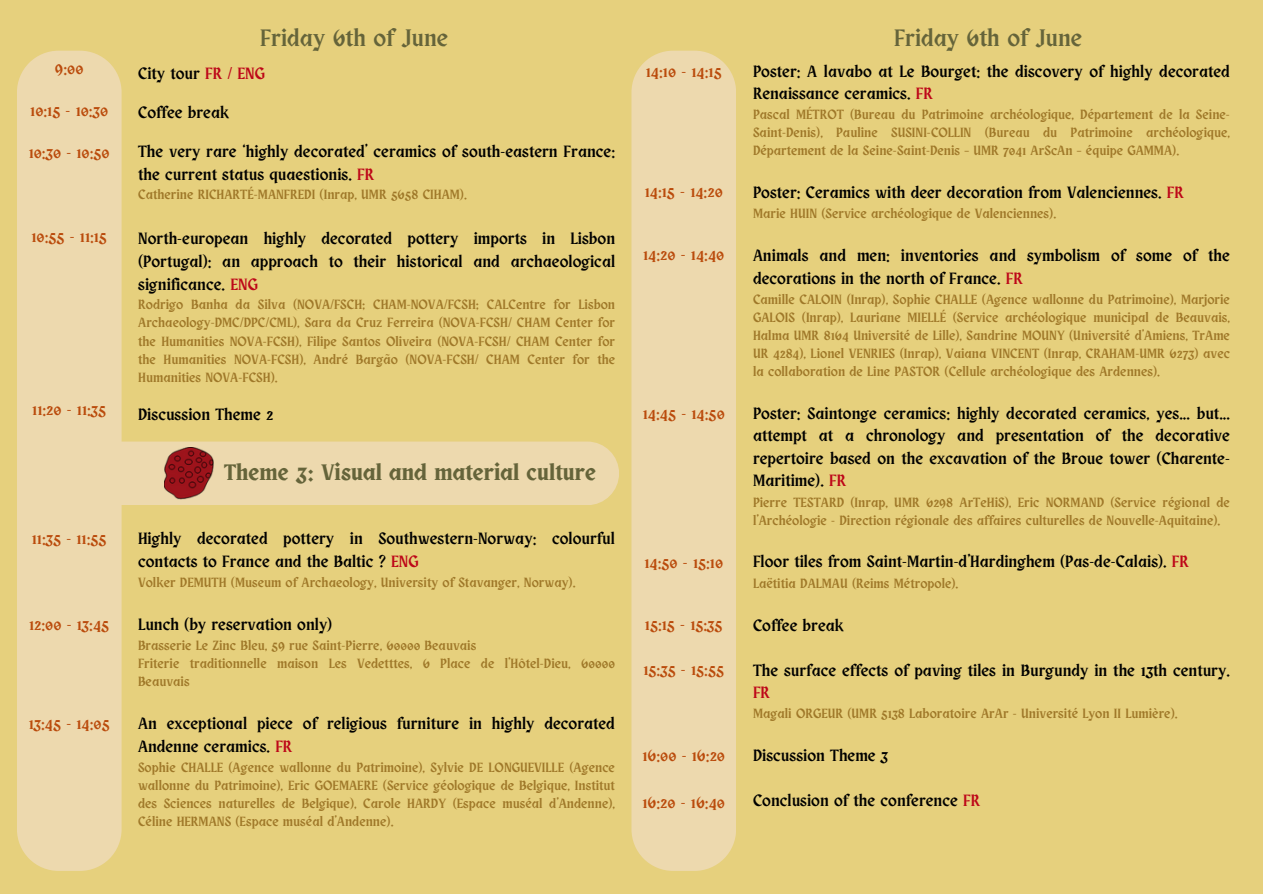
<style>
.page{position:relative;width:1263px;height:894px;background:#fff}
.page>*{position:absolute;margin:0;border:0;box-sizing:border-box;transform-origin:0 0}
.t1{font:24px "Obra Letra";color:#65643a}
.t2{font:700 22.5px "Obra Letra";color:#65643a}
.t3{font:16.5px/22.5px "Obra Letra";color:#000}
.t4{font:16.5px "Obra Letra";color:#ba4b0c}
.t5{font:13.5px/18px "Obra Letra";color:#9f7829;text-align:justify}
.s1{color:#bd0618}
</style>
<div class="page">
<div style="left:0;top:0;width:1263px;height:893px;background:#e6d07d"></div>
<svg style="left:631px;top:51px;width:105px;height:819px;background:#ecd7a8"></svg>
<div style="left:17px;top:51px;width:105px;height:819px;background:#edd9ae"></div>
<div style="left:89px;top:441px;width:530px;height:64px;background:#edd9ae;border-radius:32px"></div>
<img style="left:164px;top:447px;width:50px;height:52px">
<p class="t4" style="left:55px;top:62px;width:30px">9:00</p>
<p class="t4" style="left:30px;top:103px;width:79px">10:15 - 10:30</p>
<h3 class="t4" style="left:29px;top:145px;width:83px">10:30 - 10:50</h3>
<p class="t4" style="left:31px;top:229px;width:77px">10:55 - 11:15</p>
<p class="t4" style="left:32px;top:401px;width:75px">11:20 - 11:35</p>
<h3 class="t4" style="left:32px;top:531px;width:76px">11:35 - 11:55</h3>
<p class="t4" style="left:29px;top:617px;width:82px">12:00 - 13:45</p>
<h3 class="t4" style="left:29px;top:716px;width:83px">13:45 - 14:05</h3>
<h3 class="t1" style="left:260px;top:27px;width:190px">Friday 6th of June</h3>
<h3 class="t3" style="left:138px;top:63px;width:128px">City tour <span class="s1">FR / ENG</span></h3>
<h3 class="t3" style="left:138px;top:102px;width:92px">Coffee break</h3>
<p class="t3" style="left:138px;top:141px;width:478px;line-height:23px">The very rare ‘highly decorated’ ceramics of south-eastern France: the current status quaestionis. <span class="s1">FR</span></p>
<p class="t5" style="left:138px;top:187px;width:330px">Catherine RICHARTÉ-MANFREDI (Inrap, UMR 5658 CIHAM).</p>
<h1 class="t3" style="left:138px;top:228px;width:478px;line-height:23px;text-align:justify">North-european highly decorated pottery imports in Lisbon (Portugal): an approach to their historical and archaeological significance. <span class="s1">ENG</span></h1>
<h3 class="t5" style="left:138px;top:297px;width:478px">Rodrigo Banha da Silva (NOVA/FSCH; CHAM-NOVA/FCSH; CALCentre for Lisbon Archaeology-DMC/DPC/CML), Sara da Cruz Ferreira (NOVA-FCSH/ CHAM Center for the Humanities NOVA-FCSH), Filipe Santos Oliveira (NOVA-FCSH/ CHAM Center for the Humanities NOVA-FCSH), André Bargão (NOVA-FCSH/ CHAM Center for the Humanities NOVA-FCSH).</h3>
<p class="t3" style="left:138px;top:403px;width:137px">Discussion Theme 2</p>
<h2 class="t2" style="left:224px;top:462px;width:373px">Theme 3: Visual and material culture</h2>
<h3 class="t3" style="left:138px;top:528px;width:478px">Highly decorated pottery in Southwestern-Norway: colourful contacts to France and the Baltic ? <span class="s1">ENG</span></h3>
<h3 class="t5" style="left:138px;top:574px;width:439px">Volker DEMUTH (Museum of Archaeology, University of Stavanger, Norway).</h3>
<h3 class="t3" style="left:138px;top:614px;width:196px">Lunch (by reservation only)</h3>
<h3 class="t5" style="left:138px;top:637px;width:340px">Brasserie Le Zinc Bleu, 59 rue Saint-Pierre, 60000 Beauvais</h3>
<h3 class="t5" style="left:138px;top:655px;width:478px">Friterie traditionnelle maison Les Vedetttes, 6 Place de l'Hôtel-Dieu, 60000<br>Beauvais</h3>
<h2 class="t3" style="left:138px;top:713px;width:478px">An exceptional piece of religious furniture in highly decorated<br>Andenne ceramics. <span class="s1">FR</span></h2>
<p class="t5" style="left:138px;top:759px;width:478px">Sophie CHALLE (Agence wallonne du Patrimoine), Sylvie DE LONGUEVILLE (Agence wallonne du Patrimoine), Eric GOEMAERE (Service géologique de Belgique, Institut des Sciences naturelles de Belgique), Carole HARDY (Espace muséal d’Andenne), Céline HERMANS (Espace muséal d’Andenne).</p>
<h3 class="t4" style="left:646px;top:64px;width:77px">14:10 - 14:15</h3>
<p class="t4" style="left:645px;top:184px;width:80px">14:15 - 14:20</p>
<p class="t4" style="left:643px;top:247px;width:83px">14:20 - 14:40</p>
<h3 class="t4" style="left:643px;top:405px;width:84px">14:45 - 14:50</h3>
<h3 class="t4" style="left:644px;top:555px;width:80px">14:50 - 15:10</h3>
<h3 class="t4" style="left:645px;top:617px;width:79px">15:15 - 15:35</h3>
<p class="t4" style="left:643px;top:662px;width:82px">15:35 - 15:55</p>
<p class="t4" style="left:642px;top:747px;width:84px">16:00 - 16:20</p>
<h3 class="t4" style="left:642px;top:794px;width:84px">16:20 - 16:40</h3>
<h3 class="t1" style="left:894px;top:27px;width:190px">Friday 6th of June</h3>
<h3 class="t3" style="left:753px;top:61px;width:478px">Poster: A lavabo at Le Bourget: the discovery of highly decorated<br>Renaissance ceramics. <span class="s1">FR</span></h3>
<h3 class="t5" style="left:753px;top:107px;width:478px">Pascal MÉTROT (Bureau du Patrimoine archéologique, Département de la Seine-Saint-Denis), Pauline SUSINI-COLLIN (Bureau du Patrimoine archéologique, Département de la Seine-Saint-Denis – UMR 7041 ArScAn – équipe GAMMA).</h3>
<h3 class="t3" style="left:753px;top:182px;width:432px">Poster: Ceramics with deer decoration from Valenciennes. <span class="s1">FR</span></h3>
<h3 class="t5" style="left:753px;top:206px;width:305px">Marie HUIN (Service archéologique de Valenciennes).</h3>
<h3 class="t3" style="left:753px;top:245px;width:478px">Animals and men: inventories and symbolism of some of the decorations in the north of France. <span class="s1">FR</span></h3>
<h3 class="t5" style="left:753px;top:291px;width:478px">Camille CALOIN (Inrap), Sophie CHALLE (Agence wallonne du Patrimoine), Marjorie GALOIS (Inrap), Lauriane MIELLÉ (Service archéologique municipal de Beauvais, Halma UMR 8164 Université de Lille), Sandrine MOUNY (Université d’Amiens, TrAme UR 4284), Lionel VENRIES (Inrap), Vaiana VINCENT (Inrap, CRAHAM-UMR 6273) avec la collaboration de Line PASTOR (Cellule archéologique des Ardennes).</h3>
<h3 class="t3" style="left:753px;top:403px;width:478px;text-align:justify">Poster: Saintonge ceramics: highly decorated ceramics, yes... but... attempt at a chronology and presentation of the decorative repertoire based on the excavation of the Broue tower (Charente-Maritime). <span class="s1">FR</span></h3>
<h3 class="t5" style="left:753px;top:494px;width:478px">Pierre TESTARD (Inrap, UMR 6298 ArTeHiS), Eric NORMAND (Service régional de l’Archéologie - Direction régionale des affaires culturelles de Nouvelle-Aquitaine).</h3>
<h3 class="t3" style="left:753px;top:551px;width:437px">Floor tiles from Saint-Martin-d'Hardinghem (Pas-de-Calais). <span class="s1">FR</span></h3>
<h3 class="t5" style="left:753px;top:575px;width:207px">Laëtitia DALMAU (Reims Métropole).</h3>
<h3 class="t3" style="left:753px;top:614px;width:92px">Coffee break</h3>
<h3 class="t3" style="left:753px;top:659px;width:478px">The surface effects of paving tiles in Burgundy in the 13th century.<br><span class="s1">FR</span></h3>
<p class="t5" style="left:753px;top:705px;width:426px">Magali ORGEUR (UMR 5138 Laboratoire ArAr - Université Lyon II Lumière).</p>
<p class="t3" style="left:753px;top:745px;width:137px">Discussion Theme 3</p>
<h3 class="t3" style="left:753px;top:790px;width:229px">Conclusion of the conference <span class="s1">FR</span></h3>
</div>
